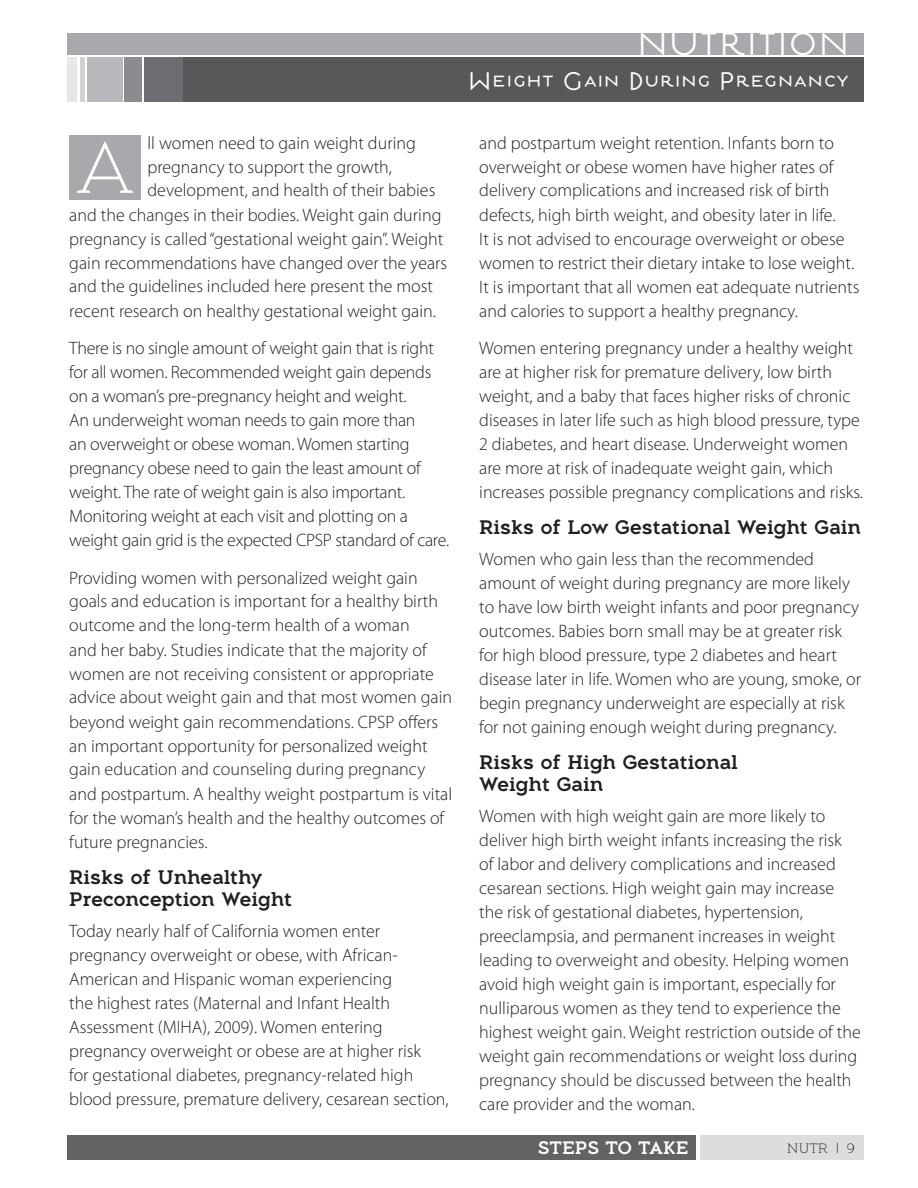
<style>
.page{position:relative;width:918px;height:1188px;background:#fff}
.page>*{position:absolute;margin:0;border:0;box-sizing:border-box;transform-origin:0 0}
.t1{font:34.5px "Estilo Pro";letter-spacing:.085em;color:#fff}
.t2{font:27px "Estilo Pro";letter-spacing:.07em;color:#fff}
.Heading_2{font:500 19.5px/22.5px "Aeron";color:#231f20}
.text{font:300 18px/24px "Myriad Pro";color:#231f20}
.t3{font:500 18px "Aeron";color:#fff}
.t4{font:300 13.5px "Aeron";color:#231f20}
</style>
<div class="page">
<div style="left:67px;top:33px;width:797px;height:21px;background:#a8a9ad"></div>
<div style="left:67px;top:57px;width:10px;height:45px;background:#e6e7e9"></div>
<div style="left:80px;top:57px;width:5px;height:45px;background:#d1d2d4"></div>
<div style="left:87px;top:57px;width:36px;height:45px;background:#b8b9bc"></div>
<div style="left:125px;top:57px;width:17px;height:45px;background:#8a8c8f"></div>
<div style="left:145px;top:57px;width:60px;height:45px;background:#6c6d70"></div>
<div style="left:183px;top:57px;width:681px;height:45px;background:#57585a"></div>
<div style="left:700px;top:1135px;width:164px;height:25px;background:#dcdddf"></div>
<div style="left:67px;top:1135px;width:629px;height:25px;background:#636366"></div>
<div style="left:69px;top:135px;width:72px;height:65px;background:#a8a9ad"></div>
<svg style="left:77px;top:142px;width:56px;height:51px"></svg>
<p class="text" style="left:147px;top:130px;width:270px">ll women need to gain weight during</p>
<p class="text" style="left:147px;top:154px;width:246px">pregnancy to support the growth,</p>
<p class="text" style="left:147px;top:178px;width:289px">development, and health of their babies</p>
<p class="text" style="left:69px;top:202px;width:374px">and the changes in their bodies. Weight gain during</p>
<p class="text" style="left:69px;top:226px;width:376px">pregnancy is called “gestational weight gain”. Weight</p>
<p class="text" style="left:69px;top:250px;width:380px">gain recommendations have changed over the years</p>
<p class="text" style="left:69px;top:274px;width:365px">and the guidelines included here present the most</p>
<p class="text" style="left:69px;top:298px;width:366px">recent research on healthy gestational weight gain.</p>
<p class="text" style="left:69px;top:336px;width:380px">There is no single amount of weight gain that is right for all women. Recommended weight gain depends on a woman’s pre-pregnancy height and weight.<br>An underweight woman needs to gain more than<br>an overweight or obese woman. Women starting pregnancy obese need to gain the least amount of weight. The rate of weight gain is also important.<br>Monitoring weight at each visit and plotting on a weight gain grid is the expected CPSP standard of care.</p>
<p class="text" style="left:69px;top:565px;width:384px">Providing women with personalized weight gain goals and education is important for a healthy birth outcome and the long-term health of a woman<br>and her baby. Studies indicate that the majority of women are not receiving consistent or appropriate advice about weight gain and that most women gain beyond weight gain recommendations. CPSP offers an important opportunity for personalized weight gain education and counseling during pregnancy and postpartum. A healthy weight postpartum is vital for the woman’s health and the healthy outcomes of future pregnancies.</p>
<p class="Heading_2" style="left:69px;top:865px;width:225px">Risks of Unhealthy<br>Preconception Weight</p>
<p class="text" style="left:69px;top:919px;width:381px">Today nearly half of California women enter pregnancy overweight or obese, with African-American and Hispanic woman experiencing<br>the highest rates (Maternal and Infant Health Assessment (MIHA), 2009). Women entering pregnancy overweight or obese are at higher risk<br>for gestational diabetes, pregnancy-related high blood pressure, premature delivery, cesarean section,</p>
<h1 class="t1" style="left:638px;top:23px;width:212px">NUTRITION</h1>
<p class="t2" style="left:468px;top:65px;width:382px">Weight Gain During Pregnancy</p>
<p class="text" style="left:479px;top:130px;width:382px">and postpartum weight retention. Infants born to overweight or obese women have higher rates of delivery complications and increased risk of birth defects, high birth weight, and obesity later in life.<br>It is not advised to encourage overweight or obese women to restrict their dietary intake to lose weight.<br>It is important that all women eat adequate nutrients and calories to support a healthy pregnancy.</p>
<p class="text" style="left:479px;top:336px;width:384px">Women entering pregnancy under a healthy weight are at higher risk for premature delivery, low birth weight, and a baby that faces higher risks of chronic diseases in later life such as high blood pressure, type 2 diabetes, and heart disease. Underweight women are more at risk of inadequate weight gain, which increases possible pregnancy complications and risks.</p>
<p class="Heading_2" style="left:479px;top:516px;width:383px">Risks of Low Gestational Weight Gain</p>
<p class="text" style="left:479px;top:547px;width:383px">Women who gain less than the recommended amount of weight during pregnancy are more likely to have low birth weight infants and poor pregnancy outcomes. Babies born small may be at greater risk for high blood pressure, type 2 diabetes and heart disease later in life. Women who are young, smoke, or begin pregnancy underweight are especially at risk for not gaining enough weight during pregnancy.</p>
<p class="Heading_2" style="left:479px;top:751px;width:260px">Risks of High Gestational<br>Weight Gain</p>
<p class="text" style="left:479px;top:804px;width:383px">Women with high weight gain are more likely to deliver high birth weight infants increasing the risk<br>of labor and delivery complications and increased cesarean sections. High weight gain may increase the risk of gestational diabetes, hypertension, preeclampsia, and permanent increases in weight leading to overweight and obesity. Helping women avoid high weight gain is important, especially for nulliparous women as they tend to experience the highest weight gain. Weight restriction outside of the weight gain recommendations or weight loss during pregnancy should be discussed between the health care provider and the woman.</p>
<p class="t3" style="left:538px;top:1137px;width:152px">STEPS TO TAKE</p>
<p class="t4" style="left:787px;top:1140px;width:70px">NUTR | 9</p>
</div>
